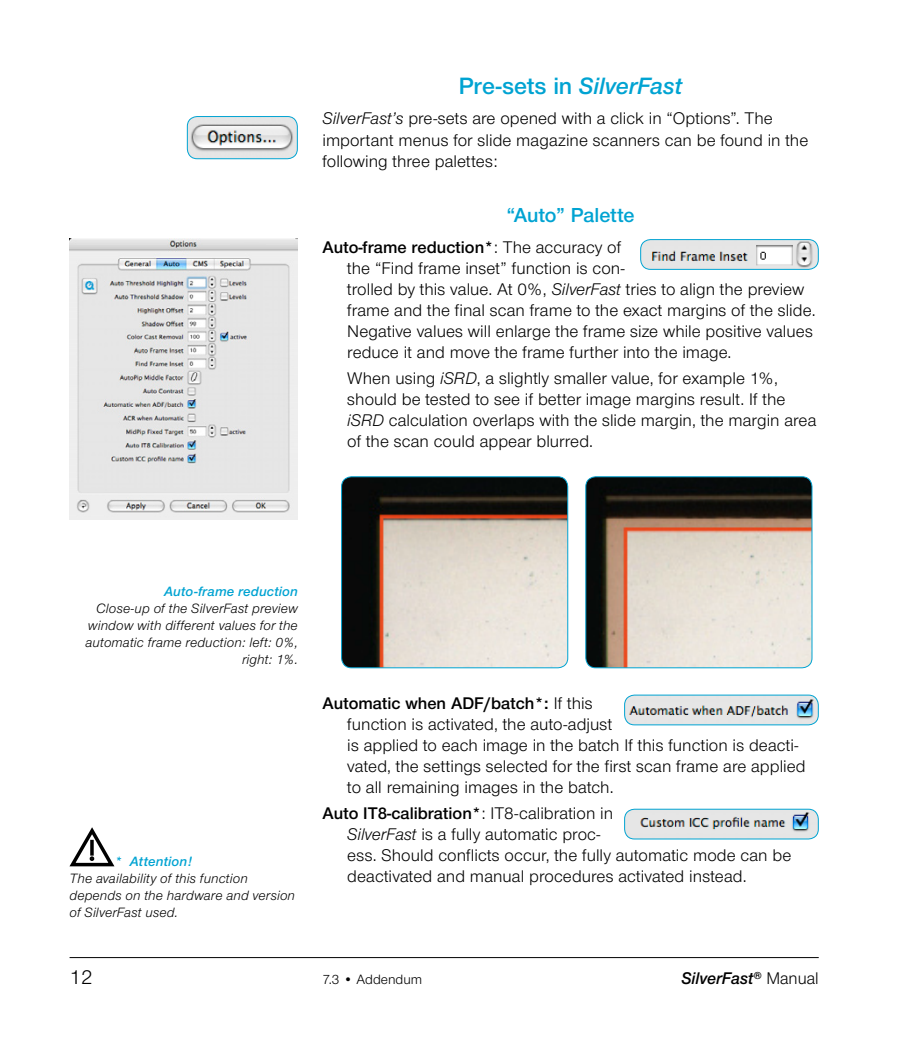
<style>
.page{position:relative;width:918px;height:1042px;background:#fff}
.page>*{position:absolute;margin:0;border:0;box-sizing:border-box;transform-origin:0 0}
.t1{font:600 24.5px "Nimbus Sans Novus T";color:#00a3d2}
.t2{font:600 21px "Nimbus Sans Novus T";letter-spacing:-.005em;color:#00a3d2}
.t3{font:21px "Nimbus Sans Novus T";color:#000}
.t4{font:17.5px/21px "Nimbus Sans Novus T";letter-spacing:.005em;color:#000}
.t5{font:italic 600 17.5px "Nimbus Sans Novus T";color:#000}
.t6{font:italic 14px/16.8px "Nimbus Sans Novus T";letter-spacing:.01em;color:#000;text-align:right}
.t7{font:italic 600 14px "Nimbus Sans Novus T";letter-spacing:.01em;color:#00a3d2}
.t8{font:14px "Nimbus Sans Novus T";color:#000}
.s1{font-style:italic}
.s2{font-weight:600}
.s3{font-weight:400;font-style:normal}
</style>
<div class="page">
<hr style="left:70px;top:957px;width:748px;height:1px;background:#000">
<img style="left:69px;top:238px;width:229px;height:281px">
<img style="left:640px;top:240px;width:178px;height:29px">
<div style="left:640px;top:239px;width:179px;height:31px;border:1px solid #00a3d2;border-radius:10px"></div>
<img style="left:624px;top:696px;width:194px;height:29px">
<div style="left:624px;top:694px;width:195px;height:31px;border:1px solid #00a3d2;border-radius:10px"></div>
<img style="left:624px;top:809px;width:194px;height:30px">
<div style="left:624px;top:809px;width:195px;height:30px;border:1px solid #00a3d2;border-radius:10px"></div>
<img style="left:187px;top:117px;width:110px;height:42px">
<div style="left:187px;top:116px;width:111px;height:43px;border:1px solid #00a3d2;border-radius:10px"></div>
<img style="left:341px;top:477px;width:227px;height:191px">
<div style="left:341px;top:476px;width:227px;height:192px;border:1px solid #00a3d2;border-radius:10px"></div>
<img style="left:586px;top:477px;width:226px;height:191px">
<div style="left:585px;top:476px;width:227px;height:192px;border:1px solid #00a3d2;border-radius:10px"></div>
<svg style="left:69px;top:827px;width:45px;height:39px"></svg>
<h1 class="t1" style="left:459px;top:71px;width:225px">Pre-sets in <span class="s1">SilverFast</span></h1>
<p class="t4" style="left:322px;top:108px;width:487px"><span class="s1">SilverFast’s</span> pre-sets are opened with a click in “Options”. The important menus for slide magazine scanners can be found in the following three palettes:</p>
<p class="t2" style="left:506px;top:203px;width:130px">“Auto” Palette</p>
<p class="t4" style="left:347px;top:236px;width:470px;text-indent:-25px"><span class="s2">Auto-frame reduction*</span>: The accuracy of<br>the “Find frame inset” function is con-<br>trolled by this value. At 0%, <span class="s1">SilverFast</span> tries to align the preview frame and the final scan frame to the exact margins of the slide.<br>Negative values will enlarge the frame size while positive values reduce it and move the frame further into the image.</p>
<p class="t4" style="left:347px;top:367px;width:471px">When using <span class="s1">iSRD</span>, a slightly smaller value, for example 1%, should be tested to see if better image margins result. If the <span class="s1">iSRD</span> calculation overlaps with the slide margin, the margin area of the scan could appear blurred.</p>
<p class="t7" style="left:164px;top:583px;width:135px">Auto-frame reduction</p>
<p class="t6" style="left:85px;top:600px;width:214px">Close-up of the SilverFast preview window with different values for the automatic frame reduction: left: 0%, right: 1%.</p>
<p class="t7" style="left:114px;top:853px;width:79px">* Attention!</p>
<p class="t6" style="left:69px;top:870px;width:227px;text-align:left">The availability of this function depends on the hardware and version of SilverFast used.</p>
<p class="t4" style="left:347px;top:692px;width:460px;text-indent:-25px"><span class="s2">Automatic when ADF/batch*:</span> If this<br>function is activated, the auto-adjust<br>is applied to each image in the batch If this function is deacti&shy;vated, the settings selected for the first scan frame are applied to all remaining images in the batch.</p>
<p class="t4" style="left:347px;top:802px;width:445px;text-indent:-25px"><span class="s2">Auto IT8-calibration*</span>: IT8-calibration in<br><span class="s1">SilverFast</span> is a fully automatic proc-<br>ess. Should conflicts occur, the fully automatic mode can be deactivated and manual procedures activated instead.</p>
<p class="t3" style="left:70px;top:964px;width:24px">12</p>
<p class="t8" style="left:323px;top:971px;width:101px">7.3 • Addendum</p>
<p class="t5" style="left:681px;top:968px;width:139px">SilverFast<sup>®</sup> <span class="s3">Manual</span></p>
</div>
